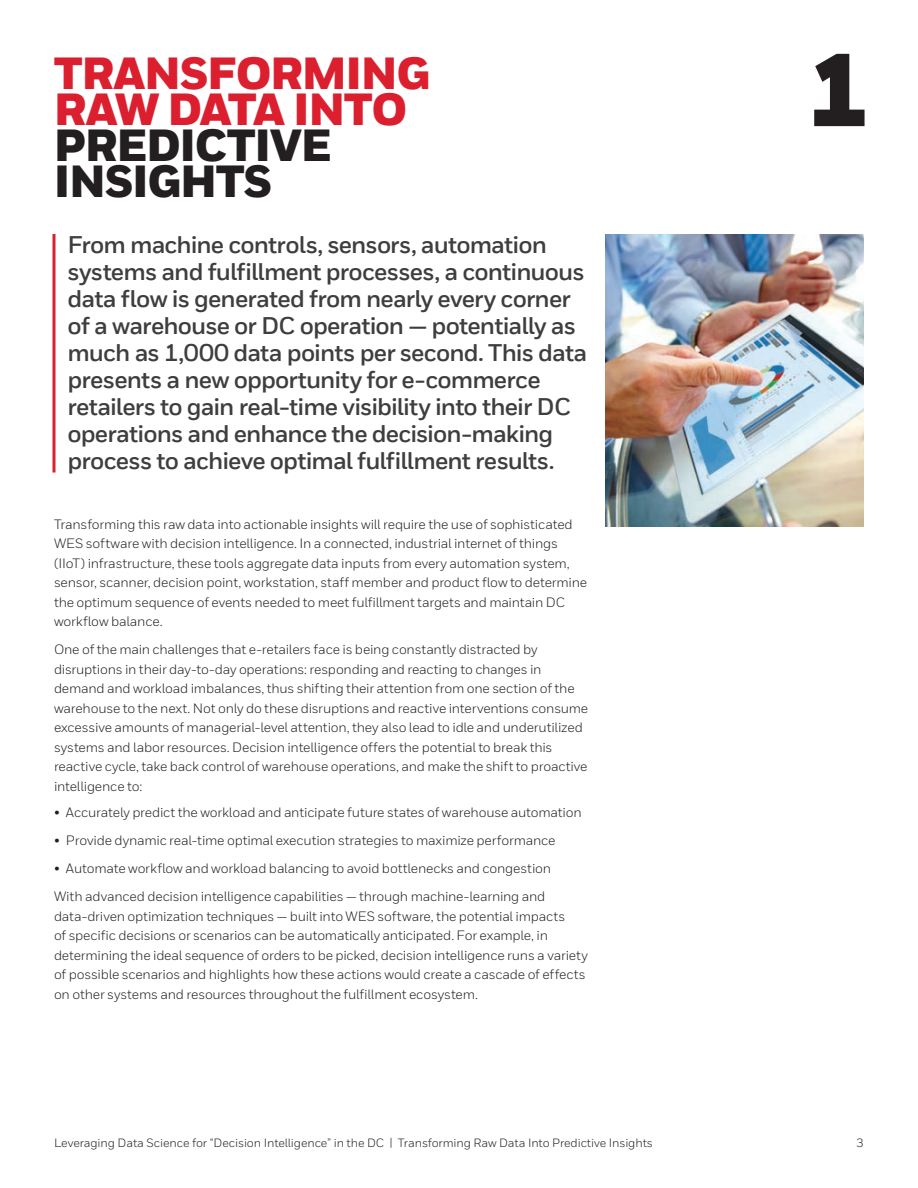
<style>
.page{position:relative;width:918px;height:1188px;background:#fff}
.page>*{position:absolute;margin:0;border:0;box-sizing:border-box;transform-origin:0 0}
._01_Cover__Heading_A{font:900 102px "Honeywell Sans";color:#231f20}
._06_Inside__Heading{font:900 45px/36px "Honeywell Sans";letter-spacing:-.03em;color:#dc1f2e}
._08_Inside__Intro_Te{font:700 24px/27px "Honeywell Sans TT";letter-spacing:-.035em;color:#3e3e3f}
._10_Inside__Body_Tex{font:13.5px/19.5px "Honeywell Sans TT";letter-spacing:-.015em;color:#231f20}
._24_Back__Address_Bl{font:12px "Honeywell Sans";letter-spacing:-.01em;color:#231f20}
.s1{color:#231f20}
</style>
<div class="page">
<svg style="left:52px;top:234px;width:4px;height:238px"></svg>
<img style="left:605px;top:234px;width:259px;height:292px">
<p class="_06_Inside__Heading" style="left:54px;top:57px;width:378px">TRANSFORMING<br>RAW DATA INTO<br><span class="s1">PREDICTIVE<br>INSIGHTS</span></p>
<p class="_08_Inside__Intro_Te" style="left:68px;top:231px;width:521px">From machine controls, sensors, automation systems and fulfillment processes, a continuous data flow is generated from nearly every corner of a warehouse or DC operation — potentially as much as 1,000 data points per second. This data presents a new opportunity for e-commerce retailers to gain real-time visibility into their DC operations and enhance the decision-making process to achieve optimal fulfillment results.</p>
<p class="_10_Inside__Body_Tex" style="left:54px;top:515px;width:535px">Transforming this raw data into actionable insights will require the use of sophisticated WES software with decision intelligence. In a connected, industrial internet of things (IIoT) infrastructure, these tools aggregate data inputs from every automation system, sensor, scanner, decision point, workstation, staff member and product flow to determine the optimum sequence of events needed to meet fulfillment targets and maintain DC workflow balance.</p>
<p class="_10_Inside__Body_Tex" style="left:54px;top:640px;width:536px">One of the main challenges that e-retailers face is being constantly distracted by disruptions in their day-to-day operations: responding and reacting to changes in demand and workload imbalances, thus shifting their attention from one section of the warehouse to the next. Not only do these disruptions and reactive interventions consume excessive amounts of managerial-level attention, they also lead to idle and underutilized systems and labor resources. Decision intelligence offers the potential to break this reactive cycle, take back control of warehouse operations, and make the shift to proactive intelligence to:</p>
<p class="_10_Inside__Body_Tex" style="left:54px;top:803px;width:529px">• Accurately predict the workload and anticipate future states of warehouse automation</p>
<p class="_10_Inside__Body_Tex" style="left:54px;top:831px;width:503px">• Provide dynamic real-time optimal execution strategies to maximize performance</p>
<p class="_10_Inside__Body_Tex" style="left:54px;top:859px;width:499px">• Automate workflow and workload balancing to avoid bottlenecks and congestion</p>
<p class="_10_Inside__Body_Tex" style="left:54px;top:887px;width:535px">With advanced decision intelligence capabilities — through machine-learning and data-driven optimization techniques — built into WES software, the potential impacts<br>of specific decisions or scenarios can be automatically anticipated. For example, in determining the ideal sequence of orders to be picked, decision intelligence runs a variety of possible scenarios and highlights how these actions would create a cascade of effects on other systems and resources throughout the fulfillment ecosystem.</p>
<p class="_01_Cover__Heading_A" style="left:807px;top:28px;width:65px">1</p>
<p class="_24_Back__Address_Bl" style="left:54px;top:1135px;width:600px">Leveraging Data Science for “Decision Intelligence” in the DC | Transforming Raw Data Into Predictive Insights</p>
<p class="_24_Back__Address_Bl" style="left:856px;top:1135px;width:9px">3</p>
</div>
